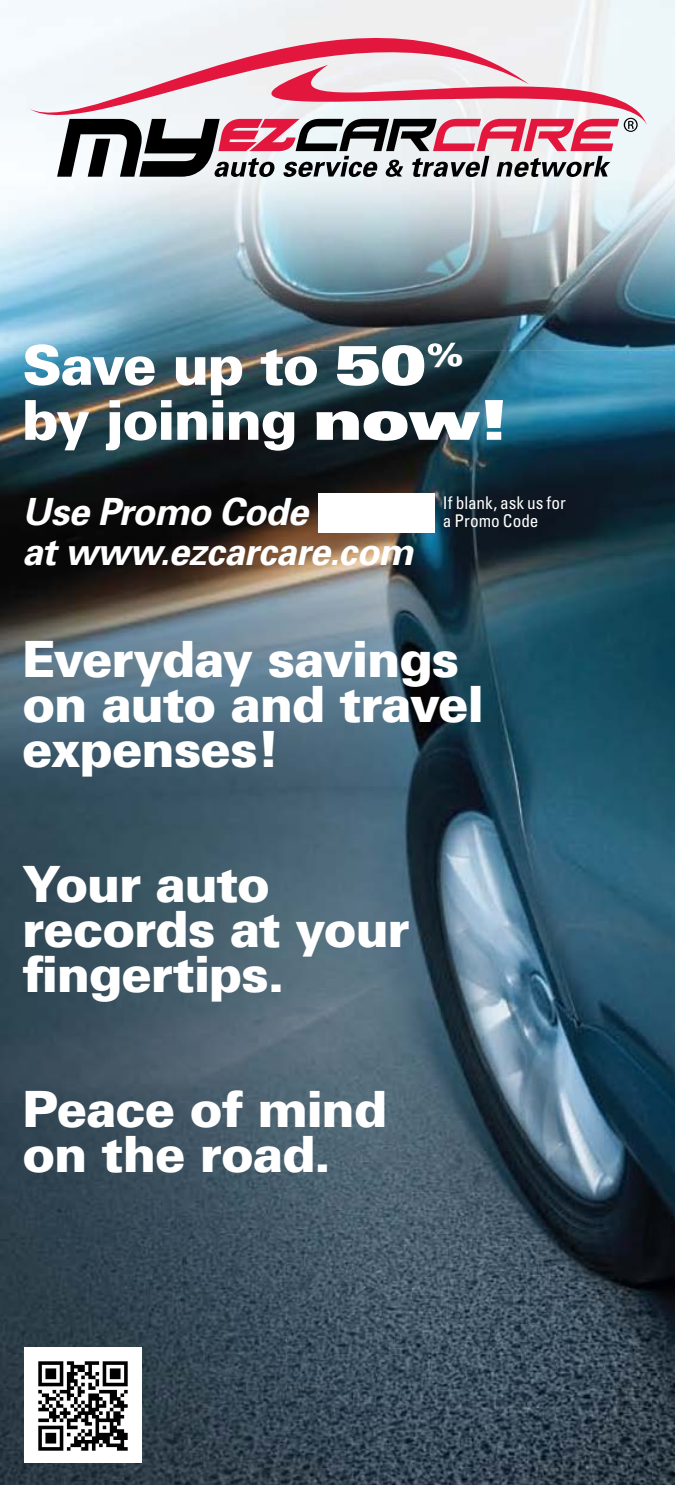
<style>
.page{position:relative;width:675px;height:1485px;background:#fff}
.page>*{position:absolute;margin:0;border:0;box-sizing:border-box;transform-origin:0 0}
.t1{font:900 55px/55px "Univers";letter-spacing:-.03em;color:#fff}
.t2{font:900 50px/45px "Univers";letter-spacing:-.025em;color:#fff}
.t3{font:italic 700 37.5px/40px "Univers";letter-spacing:-.02em;color:#fff}
.t4{font:condensed 17.5px/17.5px "Univers";color:#fff}
.s1{font-stretch:expanded}
</style>
<div class="page">
<img style="left:0;top:350px;width:675px;height:1135px">
<div style="left:318px;top:493px;width:117px;height:39px;background:#fff"></div>
<img style="left:0;top:0;width:675px;height:350px">
<img style="left:25px;top:344px;width:293px;height:6px">
<img style="left:337px;top:345px;width:87px;height:5px">
<img style="left:428px;top:343px;width:34px;height:7px">
<div style="left:30px;top:38px;width:72px;height:110px;background:#f1f6fa"></div>
<svg style="left:102px;top:38px;width:545px;height:107px;fill:#eef0f3"></svg>
<svg style="left:57px;top:118px;width:581px;height:59px;background:#9f838b"></svg>
<img style="left:25px;top:1347px;width:117px;height:115px">
<p class="t1" style="left:22px;top:337px;width:487px">Save up to <span class="s1">50</span><sup>% </sup>by joining <span class="s1">now!</span></p>
<p class="t3" style="left:22px;top:492px;width:393px">Use Promo Code<br>at www.ezcarcare.com</p>
<p class="t4" style="left:443px;top:494px;width:125px">If blank, ask us for a Promo Code</p>
<p class="t2" style="left:22px;top:637px;width:463px">Everyday savings on auto and travel expenses!</p>
<p class="t2" style="left:22px;top:862px;width:389px">Your auto records at your fingertips.</p>
<p class="t2" style="left:22px;top:1087px;width:366px">Peace of mind on the road.</p>
</div>
